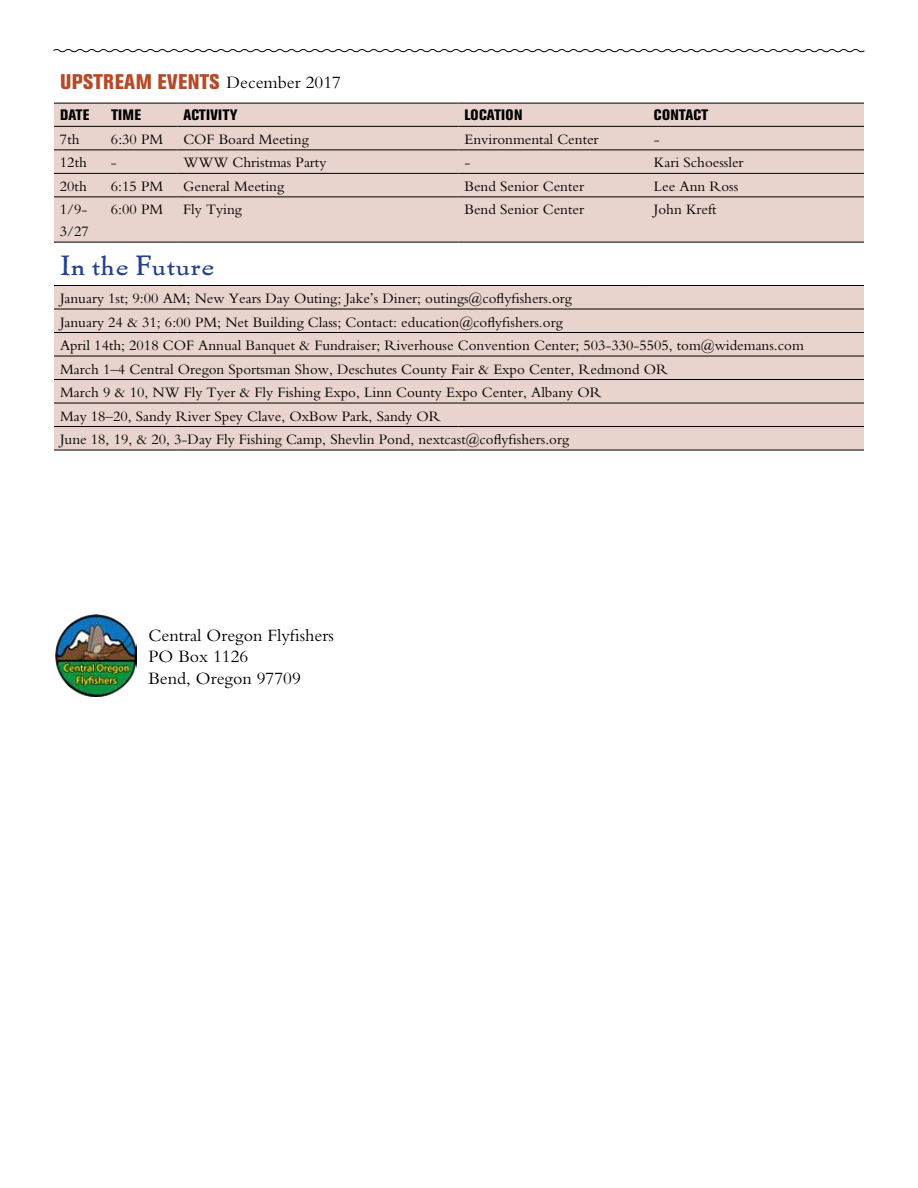
<style>
.page{position:relative;width:918px;height:1188px;background:#fff}
.page>*{position:absolute;margin:0;border:0;box-sizing:border-box;transform-origin:0 0}
.t1{font:27px "Pabst L";color:#25408f}
.t2{font:800 condensed 21px "Akzidenz Grotesk BE";letter-spacing:.02em;color:#b64926}
.t3{font:18px/21.8px "Bembo";color:#000}
.t4{font:15px/23.5px "Bembo";color:#000}
.t5{font:800 condensed 15px "Akzidenz Grotesk BE";letter-spacing:.01em;color:#000}
</style>
<div class="page">
<img style="left:55px;top:615px;width:82px;height:81px">
<svg style="left:54px;top:104px;width:810px;height:346px;background:#e8d7d0"></svg>
<hr style="left:54px;top:285px;width:51px;height:1px;background:#000">
<hr style="left:105px;top:285px;width:72px;height:1px;background:#000">
<hr style="left:177px;top:285px;width:282px;height:1px;background:#000">
<hr style="left:459px;top:285px;width:189px;height:1px;background:#000">
<hr style="left:648px;top:285px;width:216px;height:1px;background:#000">
<hr style="left:54px;top:309px;width:51px;height:1px;background:#000">
<hr style="left:105px;top:309px;width:72px;height:1px;background:#000">
<hr style="left:177px;top:309px;width:282px;height:1px;background:#000">
<hr style="left:459px;top:309px;width:189px;height:1px;background:#000">
<hr style="left:648px;top:309px;width:216px;height:1px;background:#000">
<hr style="left:54px;top:332px;width:51px;height:1px;background:#000">
<hr style="left:105px;top:332px;width:72px;height:1px;background:#000">
<hr style="left:177px;top:332px;width:282px;height:1px;background:#000">
<hr style="left:459px;top:332px;width:189px;height:1px;background:#000">
<hr style="left:648px;top:332px;width:216px;height:1px;background:#000">
<hr style="left:54px;top:356px;width:51px;height:1px;background:#000">
<hr style="left:105px;top:356px;width:72px;height:1px;background:#000">
<hr style="left:177px;top:356px;width:282px;height:1px;background:#000">
<hr style="left:459px;top:356px;width:189px;height:1px;background:#000">
<hr style="left:648px;top:356px;width:216px;height:1px;background:#000">
<hr style="left:54px;top:379px;width:51px;height:1px;background:#000">
<hr style="left:105px;top:379px;width:72px;height:1px;background:#000">
<hr style="left:177px;top:379px;width:282px;height:1px;background:#000">
<hr style="left:459px;top:379px;width:189px;height:1px;background:#000">
<hr style="left:648px;top:379px;width:216px;height:1px;background:#000">
<hr style="left:54px;top:403px;width:51px;height:1px;background:#000">
<hr style="left:105px;top:403px;width:72px;height:1px;background:#000">
<hr style="left:177px;top:403px;width:282px;height:1px;background:#000">
<hr style="left:459px;top:403px;width:189px;height:1px;background:#000">
<hr style="left:648px;top:403px;width:216px;height:1px;background:#000">
<hr style="left:54px;top:426px;width:51px;height:1px;background:#000">
<hr style="left:105px;top:426px;width:72px;height:1px;background:#000">
<hr style="left:177px;top:426px;width:282px;height:1px;background:#000">
<hr style="left:459px;top:426px;width:189px;height:1px;background:#000">
<hr style="left:648px;top:426px;width:216px;height:1px;background:#000">
<hr style="left:54px;top:450px;width:51px;height:1px;background:#000">
<hr style="left:105px;top:450px;width:72px;height:1px;background:#000">
<hr style="left:177px;top:450px;width:282px;height:1px;background:#000">
<hr style="left:459px;top:450px;width:189px;height:1px;background:#000">
<hr style="left:648px;top:450px;width:216px;height:1px;background:#000">
<hr style="left:54px;top:126px;width:51px;height:1px;background:#000">
<hr style="left:105px;top:126px;width:72px;height:1px;background:#000">
<hr style="left:177px;top:126px;width:282px;height:1px;background:#000">
<hr style="left:459px;top:126px;width:189px;height:1px;background:#000">
<hr style="left:648px;top:126px;width:216px;height:1px;background:#000">
<hr style="left:54px;top:149px;width:51px;height:1px;background:#000">
<hr style="left:105px;top:149px;width:72px;height:1px;background:#000">
<hr style="left:177px;top:149px;width:282px;height:1px;background:#000">
<hr style="left:459px;top:149px;width:189px;height:1px;background:#000">
<hr style="left:648px;top:149px;width:216px;height:1px;background:#000">
<hr style="left:54px;top:173px;width:51px;height:1px;background:#000">
<hr style="left:105px;top:173px;width:72px;height:1px;background:#000">
<hr style="left:177px;top:173px;width:282px;height:1px;background:#000">
<hr style="left:459px;top:173px;width:189px;height:1px;background:#000">
<hr style="left:648px;top:173px;width:216px;height:1px;background:#000">
<hr style="left:54px;top:196px;width:51px;height:1px;background:#000">
<hr style="left:105px;top:196px;width:72px;height:1px;background:#000">
<hr style="left:177px;top:196px;width:282px;height:1px;background:#000">
<hr style="left:459px;top:196px;width:189px;height:1px;background:#000">
<hr style="left:648px;top:196px;width:216px;height:1px;background:#000">
<hr style="left:54px;top:242px;width:51px;height:1px;background:#000">
<hr style="left:105px;top:242px;width:72px;height:1px;background:#000">
<hr style="left:177px;top:242px;width:282px;height:1px;background:#000">
<hr style="left:459px;top:242px;width:189px;height:1px;background:#000">
<hr style="left:648px;top:242px;width:216px;height:1px;background:#000">
<hr style="left:54px;top:103px;width:51px;height:1px;background:#000">
<hr style="left:105px;top:103px;width:72px;height:1px;background:#000">
<hr style="left:177px;top:103px;width:282px;height:1px;background:#000">
<hr style="left:459px;top:103px;width:189px;height:1px;background:#000">
<hr style="left:648px;top:103px;width:216px;height:1px;background:#000">
<svg style="left:53px;top:49px;width:812px;height:4px"></svg>
<h2 class="t2" style="left:60px;top:69px;width:161px">UPSTREAM EVENTS</h2>
<p class="t5" style="left:60px;top:106px;width:31px">DATE</p>
<p class="t5" style="left:111px;top:106px;width:31px">TIME</p>
<p class="t5" style="left:183px;top:106px;width:56px">ACTIVITY</p>
<p class="t5" style="left:465px;top:106px;width:59px">LOCATION</p>
<p class="t5" style="left:654px;top:106px;width:56px">CONTACT</p>
<p class="t4" style="left:60px;top:127px;width:21px">7th</p>
<p class="t4" style="left:111px;top:127px;width:54px">6:30 PM</p>
<p class="t4" style="left:183px;top:127px;width:127px">COF Board Meeting</p>
<p class="t4" style="left:465px;top:127px;width:136px">Environmental Center</p>
<p class="t4" style="left:654px;top:127px;width:7px">-</p>
<p class="t4" style="left:60px;top:151px;width:28px">12th</p>
<p class="t4" style="left:111px;top:151px;width:7px">-</p>
<p class="t4" style="left:183px;top:151px;width:145px">WWW Christmas Party</p>
<p class="t4" style="left:465px;top:151px;width:7px">-</p>
<p class="t4" style="left:654px;top:151px;width:91px">Kari Schoessler</p>
<p class="t4" style="left:60px;top:174px;width:28px">20th</p>
<p class="t4" style="left:111px;top:174px;width:54px">6:15 PM</p>
<p class="t4" style="left:183px;top:174px;width:102px">General Meeting</p>
<p class="t4" style="left:465px;top:174px;width:121px">Bend Senior Center</p>
<p class="t4" style="left:654px;top:174px;width:86px">Lee Ann Ross</p>
<p class="t4" style="left:60px;top:199px;width:30px;line-height:21.8px">1/9-<br>3/27</p>
<p class="t4" style="left:111px;top:198px;width:54px">6:00 PM</p>
<p class="t4" style="left:183px;top:198px;width:60px">Fly Tying</p>
<p class="t4" style="left:465px;top:198px;width:121px">Bend Senior Center</p>
<p class="t4" style="left:654px;top:198px;width:64px">John Kreft</p>
<h1 class="t1" style="left:60px;top:248px;width:156px">In the Future</h1>
<p class="t4" style="left:60px;top:286px;width:745px">January 1st; 9:00 AM; New Years Day Outing; Jake’s Diner; outings@coflyfishers.org<br>January 24 &amp; 31; 6:00 PM; Net Building Class; Contact: education@coflyfishers.org<br>April 14th; 2018 COF Annual Banquet &amp; Fundraiser; Riverhouse Convention Center; 503-330-5505, tom@widemans.com March 1–4 Central Oregon Sportsman Show, Deschutes County Fair &amp; Expo Center, Redmond OR<br>March 9 &amp; 10, NW Fly Tyer &amp; Fly Fishing Expo, Linn County Expo Center, Albany OR<br>May 18–20, Sandy River Spey Clave, OxBow Park, Sandy OR<br>June 18, 19, &amp; 20, 3-Day Fly Fishing Camp, Shevlin Pond, nextcast@coflyfishers.org</p>
<p class="t3" style="left:226px;top:71px;width:116px">December 2017</p>
<p class="t3" style="left:149px;top:624px;width:187px">Central Oregon Flyfishers<br>PO Box 1126<br>Bend, Oregon 97709</p>
</div>
